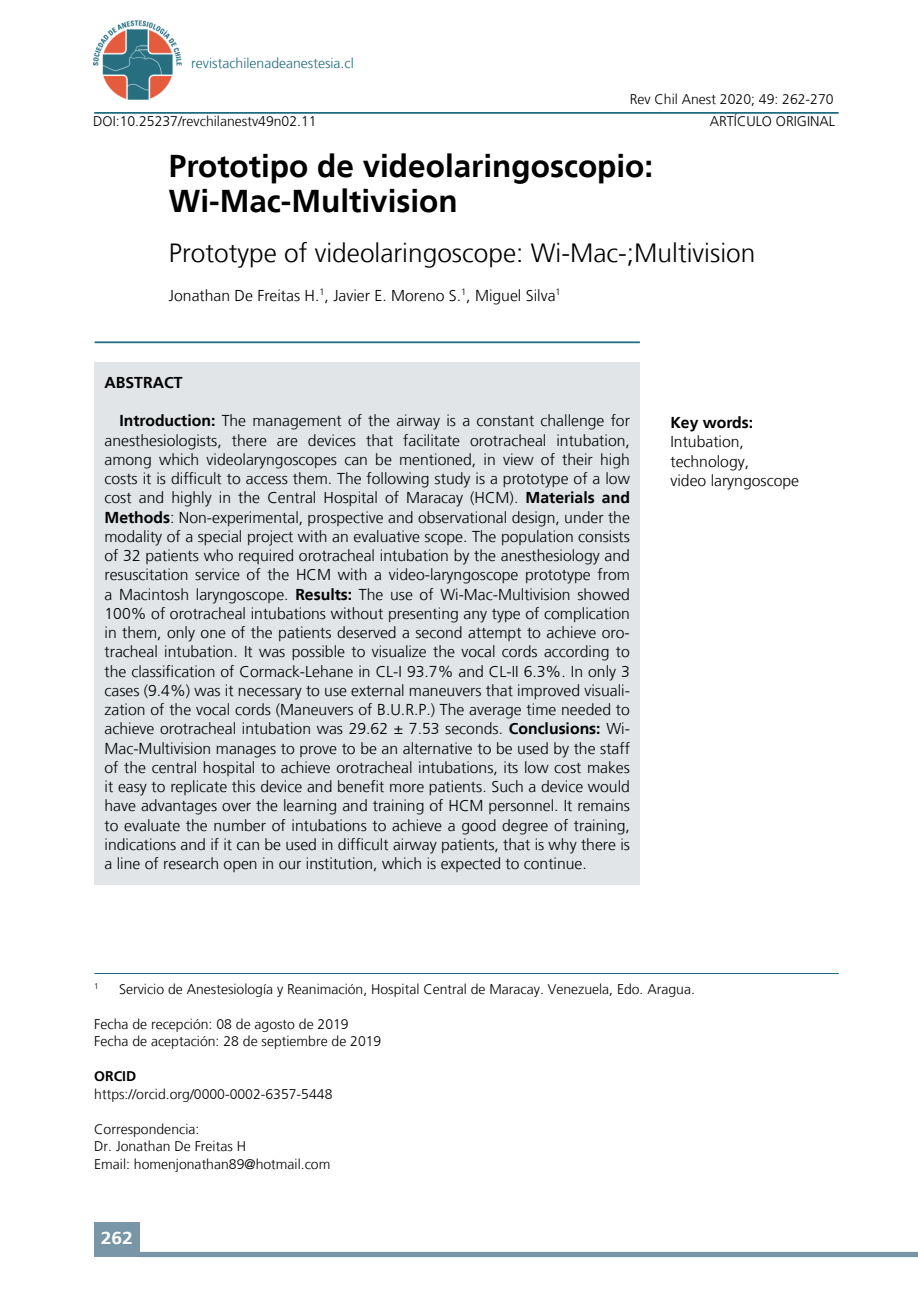
<style>
.page{position:relative;width:918px;height:1315px;background:#fff}
.page>*{position:absolute;margin:0;border:0;box-sizing:border-box;transform-origin:0 0}
.t1{font:700 31.5px/35px "Frutiger LT";color:#000}
.t2{font:300 26.25px "Frutiger LT";color:#000}
.t3{font:700 17.5px "Frutiger LT";color:#fff;scale:1.1 1}
.t4{font:300 15.75px/19.2px "Frutiger LT";color:#000;text-align:justify}
.t5{font:700 15.75px "Frutiger LT";color:#000}
.t6{font:300 14px/17.5px "Frutiger LT";color:#000}
.t7{font:300 14px "Frutiger LT";color:#1f6b7d}
.t8{font:700 14px "Frutiger LT";color:#000}
.t9{font:300 8.22px "Frutiger LT";color:#000}
.s1{font-weight:700}
</style>
<div class="page">
<div style="left:94px;top:1222px;width:46px;height:35px;background:#7896a5"></div>
<div style="left:140px;top:1251px;width:778px;height:6px;background:#7896a5"></div>
<hr style="left:94px;top:112px;width:744px;height:2px;background:#1f6b7d">
<img style="left:93px;top:20px;width:89px;height:80px">
<hr style="left:94px;top:973px;width:745px;height:1px;background:#1f6b7d">
<div style="left:94px;top:362px;width:546px;height:522px;background:#e1e5e8"></div>
<hr style="left:95px;top:341px;width:545px;height:2px;background:#1f6b7d">
<p class="t7" style="left:191px;top:56px;width:164px">revistachilenadeanestesia.cl</p>
<p class="t6" style="left:630px;top:90px;width:205px">Rev Chil Anest 2020; 49: 262-270</p>
<p class="t6" style="left:93px;top:112px;width:225px">DOI:10.25237/revchilanestv49n02.11</p>
<p class="t6" style="left:710px;top:113px;width:37px">artículo</p>
<p class="t6" style="left:776px;top:113px;width:9px">original</p>
<h1 class="t1" style="left:169px;top:149px;width:486px">Prototipo de videolaringoscopio:<br>Wi-Mac-Multivision</h1>
<h2 class="t2" style="left:169px;top:238px;width:588px">Prototype of videolaringoscope: Wi-Mac-;Multivision</h2>
<p class="t4" style="left:169px;top:286px;width:393px">Jonathan De Freitas H.<sup>1</sup>, Javier E. Moreno S.<sup>1</sup>, Miguel Silva<sup>1</sup></p>
<p class="t5" style="left:104px;top:373px;width:79px">Abstract</p>
<p class="t4" style="left:104px;top:411px;width:527px;text-indent:15px"><span class="s1">Introduction:</span> The management of the airway is a constant challenge for anesthesiologists, there are devices that facilitate orotracheal intubation, among which videolaryngoscopes can be mentioned, in view of their high costs it is difficult to access them. The following study is a prototype of a low cost and highly in the Central Hospital of Maracay (HCM). <span class="s1">Materials and Methods</span>: Non-experimental, prospective and observational design, under the modality of a special project with an evaluative scope. The population consists of 32 patients who required orotracheal intubation by the anesthesiology and resuscitation service of the HCM with a video-laryngoscope prototype from a Macintosh laryngoscope. <span class="s1">Results:</span> The use of Wi-Mac-Multivision showed 100% of orotracheal intubations without presenting any type of complication in them, only one of the patients deserved a second attempt to achieve oro&shy;tracheal intubation. It was possible to visualize the vocal cords according to the classification of Cormack-Lehane in CL-I 93.7% and CL-II 6.3%. In only 3 cases (9.4%) was it necessary to use external maneuvers that improved visuali&shy;zation of the vocal cords (Maneuvers of B.U.R.P.) The average time needed to achieve orotracheal intubation was 29.62 ± 7.53 seconds. <span class="s1">Conclusions:</span> Wi-Mac-Multivision manages to prove to be an alternative to be used by the staff of the central hospital to achieve orotracheal intubations, its low cost makes it easy to replicate this device and benefit more patients. Such a device would have advantages over the learning and training of HCM personnel. It remains to evaluate the number of intubations to achieve a good degree of training, indications and if it can be used in difficult airway patients, that is why there is a line of research open in our institution, which is expected to continue.</p>
<p class="t5" style="left:670px;top:413px;width:84px">Key words:</p>
<p class="t4" style="left:670px;top:432px;width:130px;text-align:left">Intubation, technology,<br>video laryngoscope</p>
<p class="t9" style="left:94px;top:981px;width:6px">1</p>
<p class="t6" style="left:119px;top:980px;width:577px">Servicio de Anestesiología y Reanimación, Hospital Central de Maracay. Venezuela, Edo. Aragua.</p>
<p class="t6" style="left:94px;top:1015px;width:289px">Fecha de recepción: 08 de agosto de 2019<br>Fecha de aceptación: 28 de septiembre de 2019</p>
<p class="t8" style="left:94px;top:1068px;width:42px">ORCID</p>
<p class="t6" style="left:94px;top:1085px;width:240px">https://orcid.org/0000-0002-6357-5448</p>
<p class="t6" style="left:94px;top:1120px;width:238px">Correspondencia:<br>Dr. Jonathan De Freitas H<br>Email: homenjonathan89@hotmail.com</p>
<p class="t3" style="left:101px;top:1227px;width:31px">262</p>
</div>
